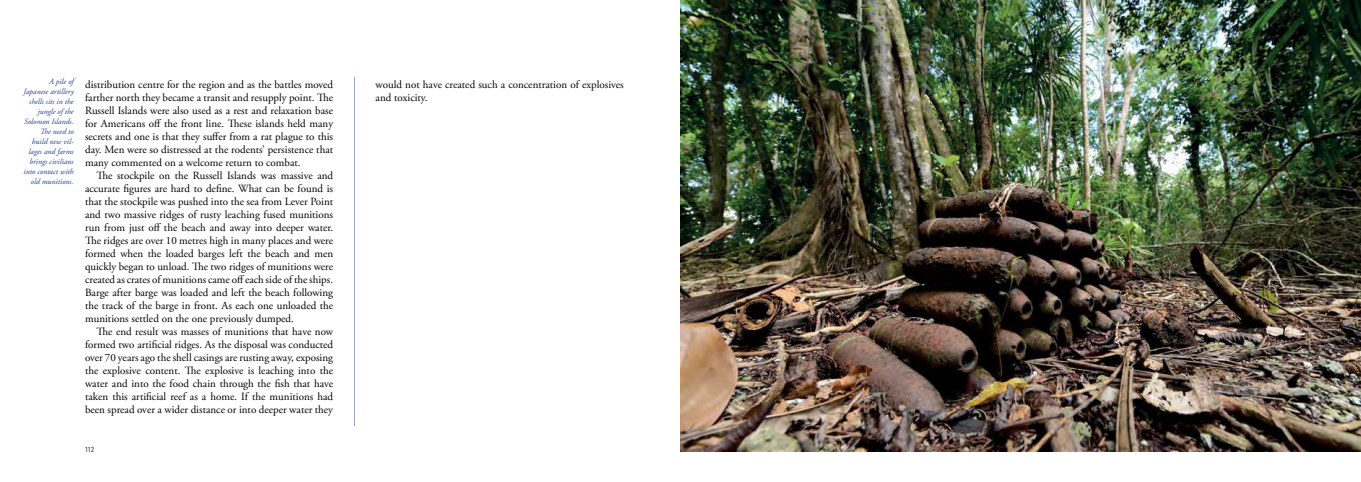
<style>
.page{position:relative;width:1361px;height:482px;background:#fff}
.page>*{position:absolute;margin:0;border:0;box-sizing:border-box;transform-origin:0 0}
.t1{font:11px/13px "Adobe Garamond Pro";letter-spacing:-.005em;color:#000;text-align:justify}
.t2{font:italic 8px/10px "Adobe Garamond Pro";color:#25408f;text-align:right}
.t3{font:300 7px "DIN Neuzeit Grotesk Std";color:#404040}
</style>
<div class="page">
<hr style="left:354px;top:77px;width:1px;height:349px;background:#25408f">
<img style="left:681px;top:0;width:680px;height:451px">
<p class="t2" style="left:24px;top:76px;width:52px">A pile of<br>Japanese artillery shells sits in the jungle of the<br>Solomon Islands.<br>The need to build new vil&shy;lages and farms brings civilians into contact with old munitions.</p>
<p class="t1" style="left:85px;top:78px;width:250px">distribution centre for the region and as the battles moved farther north they became a transit and resupply point. The Russell Islands were also used as a rest and relaxation base for Americans off the front line. These islands held many secrets and one is that they suffer from a rat plague to this day. Men were so distressed at the rodents’ persistence that many commented on a welcome return to combat.</p>
<p class="t1" style="left:85px;top:169px;width:250px;text-indent:11px">The stockpile on the Russell Islands was massive and accurate figures are hard to define. What can be found is that the stockpile was pushed into the sea from Lever Point and two massive ridges of rusty leaching fused munitions run from just off the beach and away into deeper water.<br>The ridges are over 10 metres high in many places and were formed when the loaded barges left the beach and men quickly began to unload. The two ridges of munitions were created as crates of munitions came off each side of the ships.<br>Barge after barge was loaded and left the beach following the track of the barge in front. As each one unloaded the munitions settled on the one previously dumped.</p>
<p class="t1" style="left:85px;top:325px;width:250px;text-indent:11px">The end result was masses of munitions that have now formed two artificial ridges. As the disposal was conducted over 70 years ago the shell casings are rusting away, exposing the explosive content. The explosive is leaching into the water and into the food chain through the fish that have taken this artificial reef as a home. If the munitions had been spread over a wider distance or into deeper water they</p>
<p class="t3" style="left:85px;top:445px;width:11px">112</p>
<p class="t1" style="left:375px;top:78px;width:250px">would not have created such a concentration of explosives and toxicity.</p>
</div>
